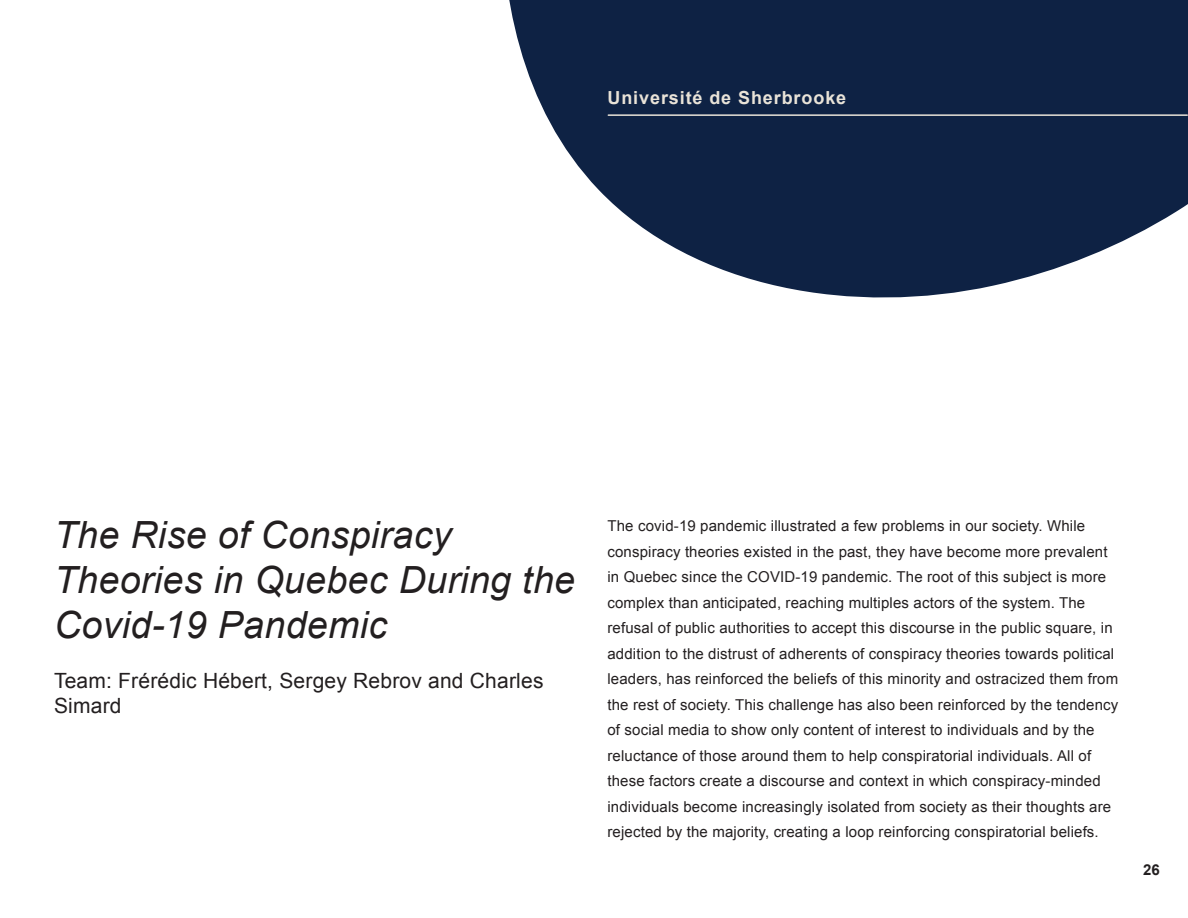
<style>
.page{position:relative;width:1188px;height:918px;background:#fff}
.page>*{position:absolute;margin:0;border:0;box-sizing:border-box;transform-origin:0 0}
.Project_Title{font:italic 37.5px/45px "Arial";letter-spacing:.01em;color:#231f20}
.t1{font:21px/25.5px "Arial";letter-spacing:.01em;color:#231f20}
.t2{font:700 18px "Arial";letter-spacing:.05em;color:#e9e3d8}
.t3{font:15px/25.5px "Arial";letter-spacing:.01em;color:#231f20}
.t4{font:700 15px "Arial";color:#231f20}
</style>
<div class="page">
<svg style="left:509px;top:0;width:679px;height:298px;fill:#0e2244"></svg>
<hr style="left:608px;top:114px;width:579px;height:2px;background:#e9e3d8">
<p class="t2" style="left:608px;top:86px;width:240px">Université de Sherbrooke</p>
<p class="Project_Title" style="left:54px;top:513px;width:523px">The Rise of Conspiracy<br>Theories in Quebec During the<br>Covid-19 Pandemic</p>
<p class="t1" style="left:54px;top:668px;width:491px">Team: Frérédic Hébert, Sergey Rebrov and Charles<br>Simard</p>
<p class="t3" style="left:608px;top:513px;width:512px">The covid-19 pandemic illustrated a few problems in our society. While conspiracy theories existed in the past, they have become more prevalent in Quebec since the COVID-19 pandemic. The root of this subject is more complex than anticipated, reaching multiples actors of the system. The refusal of public authorities to accept this discourse in the public square, in addition to the distrust of adherents of conspiracy theories towards political leaders, has reinforced the beliefs of this minority and ostracized them from the rest of society. This challenge has also been reinforced by the tendency of social media to show only content of interest to individuals and by the reluctance of those around them to help conspiratorial individuals. All of these factors create a discourse and context in which conspiracy-minded individuals become increasingly isolated from society as their thoughts are rejected by the majority, creating a loop reinforcing conspiratorial beliefs.</p>
<p class="t4" style="left:1143px;top:860px;width:18px">26</p>
</div>
